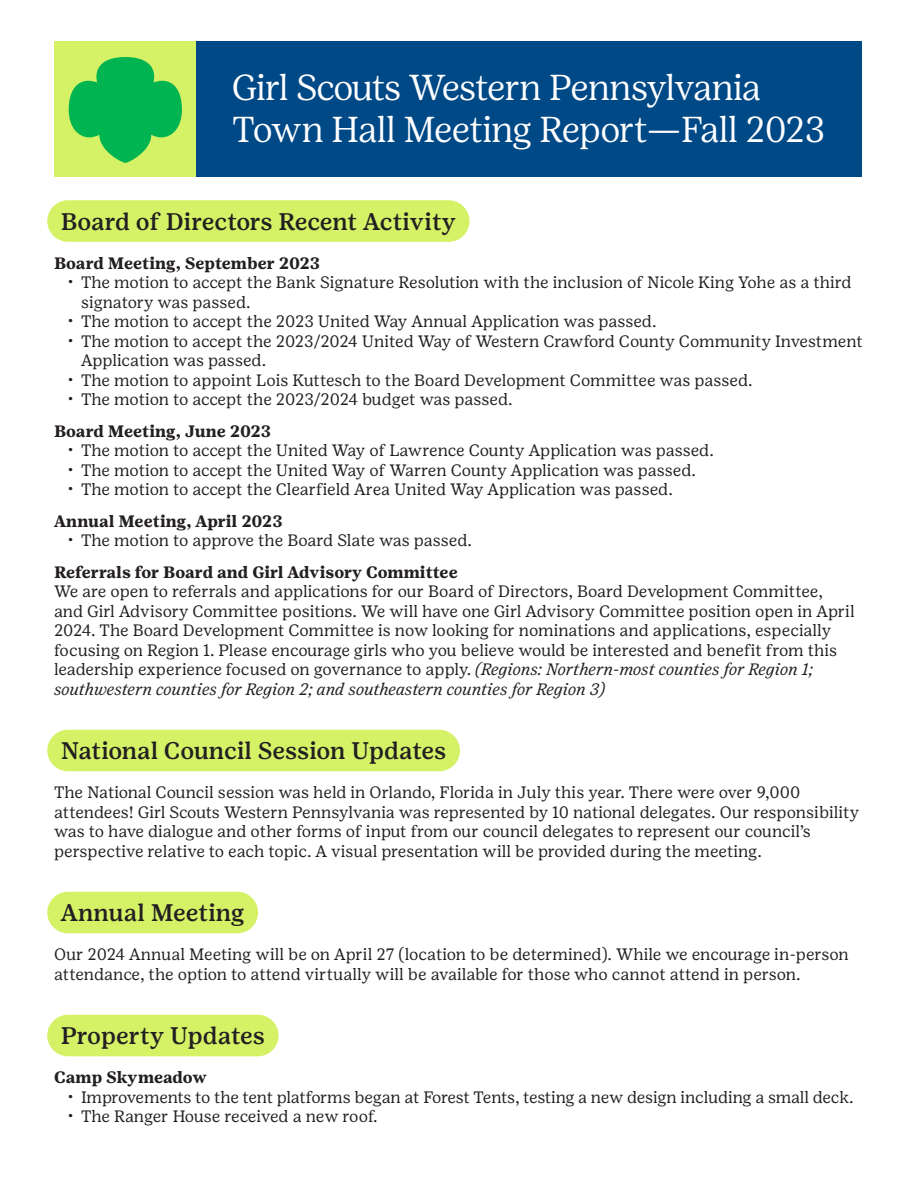
<style>
.page{position:relative;width:918px;height:1188px;background:#fff}
.page>*{position:absolute;margin:0;border:0;box-sizing:border-box;transform-origin:0 0}
.t1{font:300 36px "Girl Scout Display";letter-spacing:-.01em;color:#fff}
.Paragraph_Style_1{font:500 24px "Girl Scout Text";color:#231f20}
.t2{font:16.5px/19.5px "Girl Scout Text";letter-spacing:-.005em;color:#231f20}
.t3{font:700 16.5px "Girl Scout Text";color:#231f20}
.s1{font-style:italic}
</style>
<div class="page">
<div style="left:196px;top:41px;width:666px;height:135px;background:#004987"></div>
<div style="left:55px;top:41px;width:141px;height:135px;background:#d5f267"></div>
<svg style="left:69px;top:57px;width:113px;height:106px"></svg>
<div style="left:47px;top:200px;width:423px;height:42px;background:#d5f267;border-radius:21px"></div>
<div style="left:47px;top:730px;width:413px;height:41px;background:#d5f267;border-radius:21px"></div>
<div style="left:47px;top:892px;width:211px;height:41px;background:#d5f267;border-radius:21px"></div>
<div style="left:47px;top:1015px;width:232px;height:41px;background:#d5f267;border-radius:21px"></div>
<p class="t1" style="left:232px;top:66px;width:530px">Girl Scouts Western Pennsylvania</p>
<p class="t1" style="left:232px;top:108px;width:594px">Town Hall Meeting Report—Fall 2023</p>
<p class="Paragraph_Style_1" style="left:61px;top:207px;width:397px">Board of Directors Recent Activity</p>
<p class="t3" style="left:54px;top:253px;width:268px">Board Meeting, September 2023</p>
<p class="t2" style="left:81px;top:272px;width:772px;text-indent:-14px">• The motion to accept the Bank Signature Resolution with the inclusion of Nicole King Yohe as a third signatory was passed.</p>
<p class="t2" style="left:68px;top:311px;width:591px">• The motion to accept the 2023 United Way Annual Application was passed.</p>
<p class="t2" style="left:81px;top:331px;width:783px;text-indent:-14px">• The motion to accept the 2023/2024 United Way of Western Crawford County Community Investment<br>Application was passed.</p>
<p class="t2" style="left:68px;top:370px;width:687px">• The motion to appoint Lois Kuttesch to the Board Development Committee was passed.</p>
<p class="t2" style="left:68px;top:389px;width:447px">• The motion to accept the 2023/2024 budget was passed.</p>
<p class="t3" style="left:54px;top:421px;width:219px">Board Meeting, June 2023</p>
<p class="t2" style="left:68px;top:440px;width:648px">• The motion to accept the United Way of Lawrence County Application was passed.</p>
<p class="t2" style="left:68px;top:460px;width:630px">• The motion to accept the United Way of Warren County Application was passed.</p>
<p class="t2" style="left:68px;top:479px;width:607px">• The motion to accept the Clearfield Area United Way Application was passed.</p>
<p class="t3" style="left:54px;top:511px;width:230px">Annual Meeting, April 2023</p>
<p class="t2" style="left:68px;top:530px;width:406px">• The motion to approve the Board Slate was passed.</p>
<p class="t3" style="left:54px;top:562px;width:405px">Referrals for Board and Girl Advisory Committee</p>
<p class="t2" style="left:54px;top:581px;width:802px">We are open to referrals and applications for our Board of Directors, Board Development Committee, and Girl Advisory Committee positions. We will have one Girl Advisory Committee position open in April 2024. The Board Development Committee is now looking for nominations and applications, especially focusing on Region 1. Please encourage girls who you believe would be interested and benefit from this leadership experience focused on governance to apply. <span class="s1">(Regions: Northern-most counties for Region 1; southwestern counties for Region 2; and southeastern counties for Region 3)</span></p>
<p class="Paragraph_Style_1" style="left:61px;top:736px;width:387px">National Council Session Updates</p>
<p class="t2" style="left:54px;top:782px;width:807px">The National Council session was held in Orlando, Florida in July this year. There were over 9,000 attendees! Girl Scouts Western Pennsylvania was represented by 10 national delegates. Our responsibility was to have dialogue and other forms of input from our council delegates to represent our council’s perspective relative to each topic. A visual presentation will be provided during the meeting.</p>
<p class="Paragraph_Style_1" style="left:61px;top:898px;width:185px">Annual Meeting</p>
<p class="t2" style="left:54px;top:944px;width:796px">Our 2024 Annual Meeting will be on April 27 (location to be determined). While we encourage in-person attendance, the option to attend virtually will be available for those who cannot attend in person.</p>
<p class="Paragraph_Style_1" style="left:61px;top:1021px;width:206px">Property Updates</p>
<p class="t3" style="left:54px;top:1067px;width:154px">Camp Skymeadow</p>
<p class="t2" style="left:68px;top:1087px;width:788px">• Improvements to the tent platforms began at Forest Tents, testing a new design including a small deck.</p>
<p class="t2" style="left:68px;top:1106px;width:312px">• The Ranger House received a new roof.</p>
</div>
